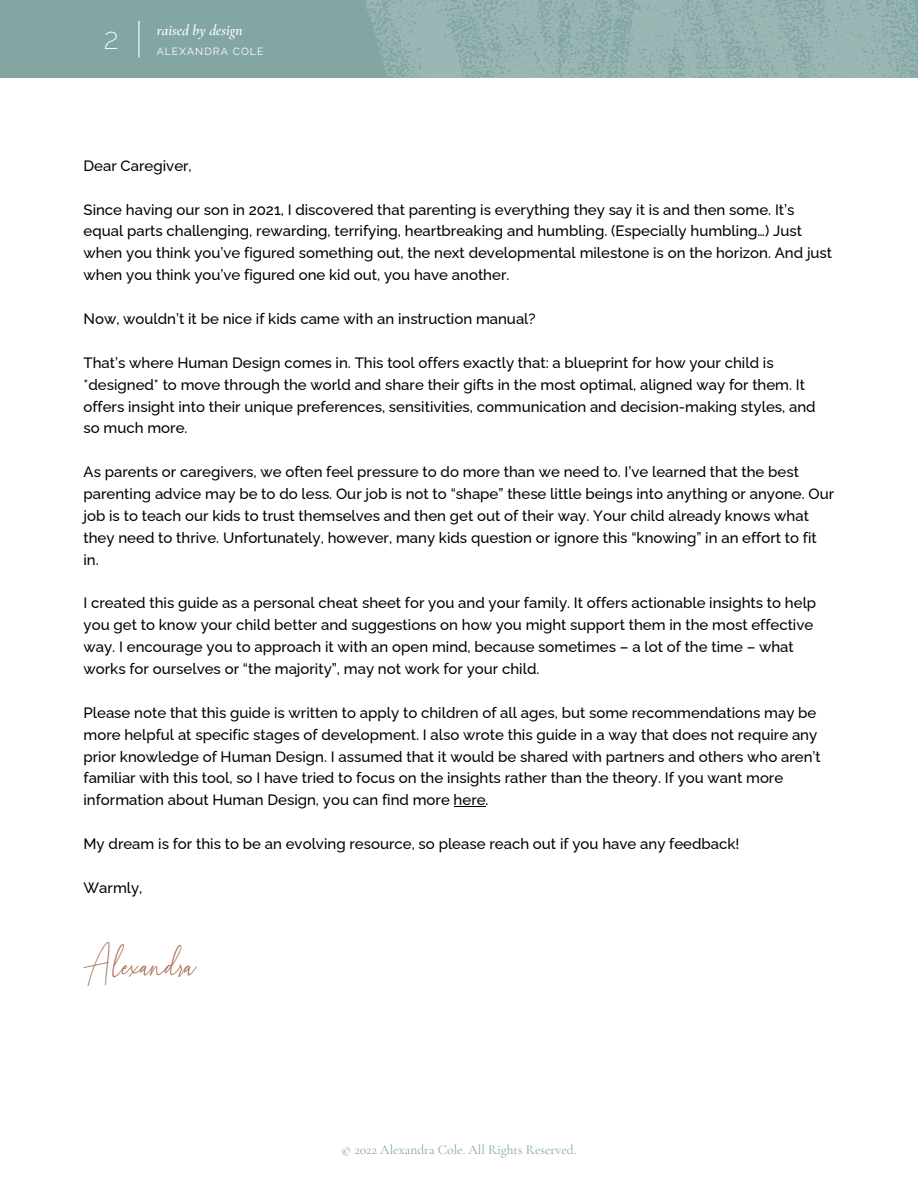
<style>
.page{position:relative;width:918px;height:1188px;background:#fff}
.page>*{position:absolute;margin:0;border:0;box-sizing:border-box;transform-origin:0 0}
.t1{font:36px "Blancha";color:#a76c4f}
.t2{font:200 30px "Raleway";color:#fff}
.t3{font:500 15px/21.9px "Raleway";color:#000}
.t4{font:italic 600 15px "Cormorant Garamond";color:#fff}
.t5{font:13.5px "Cormorant Garamond";color:#83a6a3}
.t6{font:10.5px "Raleway";letter-spacing:.1em;color:#fff}
</style>
<div class="page">
<hr style="left:454px;top:806px;width:32px;height:1px;background:#000">
<div style="left:0;top:0;width:918px;height:78px;background:#83a6a3"></div>
<hr style="left:138px;top:21px;width:1px;height:36px;background:#fff">
<img style="left:365px;top:0;width:553px;height:78px">
<h2 class="t2" style="left:104px;top:20px;width:16px">2</h2>
<p class="t4" style="left:157px;top:21px;width:87px">raised by design</p>
<p class="t6" style="left:157px;top:45px;width:108px">ALEXANDRA COLE</p>
<p class="t3" style="left:84px;top:155px;width:110px">Dear Caregiver,</p>
<p class="t3" style="left:84px;top:198px;width:750px">Since having our son in 2021, I discovered that parenting is everything they say it is and then some. It’s equal parts challenging, rewarding, terrifying, heartbreaking and humbling. (Especially humbling…) Just when you think you’ve figured something out, the next developmental milestone is on the horizon. And just when you think you’ve figured one kid out, you have another.</p>
<p class="t3" style="left:84px;top:308px;width:454px">Now, wouldn’t it be nice if kids came with an instruction manual?</p>
<p class="t3" style="left:84px;top:352px;width:734px">That’s where Human Design comes in. This tool offers exactly that: a blueprint for how your child is *designed* to move through the world and share their gifts in the most optimal, aligned way for them. It offers insight into their unique preferences, sensitivities, communication and decision-making styles, and so much more.</p>
<p class="t3" style="left:84px;top:461px;width:752px">As parents or caregivers, we often feel pressure to do more than we need to. I’ve learned that the best parenting advice may be to do less. Our job is not to “shape” these little beings into anything or anyone. Our job is to teach our kids to trust themselves and then get out of their way. Your child already knows what they need to thrive. Unfortunately, however, many kids question or ignore this “knowing” in an effort to fit in.</p>
<p class="t3" style="left:84px;top:592px;width:734px">I created this guide as a personal cheat sheet for you and your family. It offers actionable insights to help you get to know your child better and suggestions on how you might support them in the most effective way. I encourage you to approach it with an open mind, because sometimes – a lot of the time – what works for ourselves or “the majority”, may not work for your child.</p>
<p class="t3" style="left:84px;top:702px;width:739px">Please note that this guide is written to apply to children of all ages, but some recommendations may be more helpful at specific stages of development. I also wrote this guide in a way that does not require any prior knowledge of Human Design. I assumed that it would be shared with partners and others who aren’t familiar with this tool, so I have tried to focus on the insights rather than the theory. If you want more information about Human Design, you can find more here.</p>
<p class="t3" style="left:84px;top:833px;width:657px">My dream is for this to be an evolving resource, so please reach out if you have any feedback!</p>
<p class="t3" style="left:84px;top:877px;width:60px">Warmly,</p>
<h1 class="t1" style="left:84px;top:942px;width:114px">Alexandra</h1>
<p class="t5" style="left:342px;top:1141px;width:236px">© 2022 Alexandra Cole. All Rights Reserved.</p>
</div>
